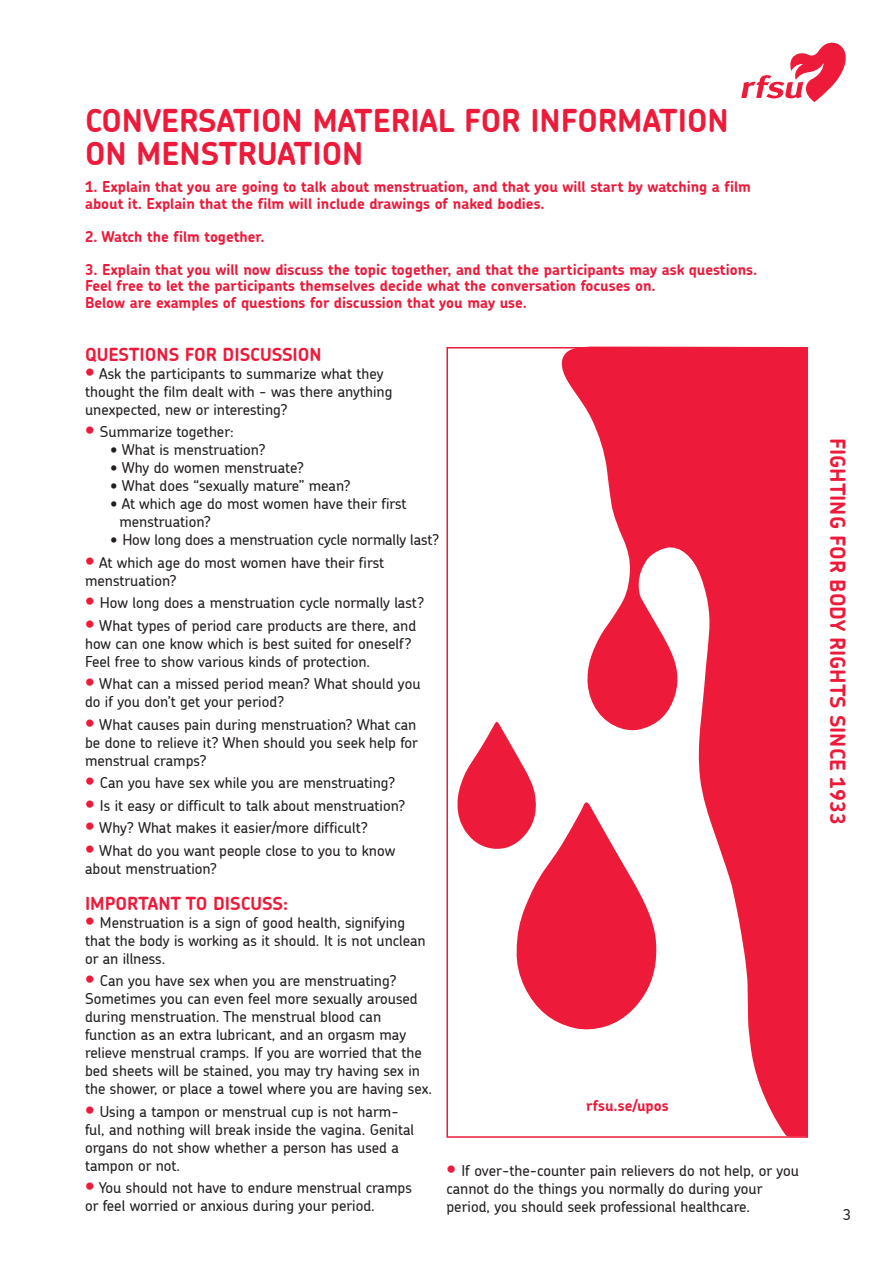
<style>
.page{position:relative;width:893px;height:1263px;background:#fff}
.page>*{position:absolute;margin:0;border:0;box-sizing:border-box;transform-origin:0 0}
.t1{font:700 31.5px/33px "Chevin";color:#ed1a3a}
.t2{font:700 21px "Chevin";color:#ed1a3a}
.t3{font:700 18px "Chevin";color:#ed1a3a}
.t4{font:500 15px/18px "Chevin";color:#231f20}
.t5{font:700 15px/16.5px "Chevin";color:#ed1a3a}
.s1{font-weight:700;font-size:21px;color:#ed1a3a}
</style>
<div class="page">
<svg style="left:561px;top:350px;width:244px;height:785px;fill:#ed1a3a"></svg>
<svg style="left:457px;top:722px;width:200px;height:308px"></svg>
<div style="left:446px;top:347px;width:362px;height:791px;border:2px solid #ed1a3a"></div>
<svg style="left:741px;top:43px;width:105px;height:59px"></svg>
<h1 class="t1" style="left:85px;top:103px;width:645px">CONVERSATION MATERIAL FOR INFORMATION<br>ON MENSTRUATION</h1>
<p class="t5" style="left:85px;top:178px;width:667px">1. Explain that you are going to talk about menstruation, and that you will start by watching a film about it. Explain that the film will include drawings of naked bodies.</p>
<p class="t5" style="left:85px;top:228px;width:181px">2. Watch the film together.</p>
<p class="t5" style="left:85px;top:261px;width:674px">3. Explain that you will now discuss the topic together, and that the participants may ask questions.<br>Feel free to let the participants themselves decide what the conversation focuses on.<br>Below are examples of questions for discussion that you may use.</p>
<p class="t3" style="left:85px;top:342px;width:238px">QUESTIONS FOR DISCUSSION</p>
<p class="t4" style="left:85px;top:364px;width:309px"><span class="s1">•</span> Ask the participants to summarize what they thought the film dealt with - was there anything unexpected, new or interesting?</p>
<p class="t4" style="left:85px;top:422px;width:150px"><span class="s1">•</span> Summarize together:</p>
<p class="t4" style="left:111px;top:440px;width:157px">• What is menstruation?</p>
<p class="t4" style="left:111px;top:458px;width:195px">• Why do women menstruate?</p>
<p class="t4" style="left:111px;top:476px;width:242px">• What does “sexually mature” mean?</p>
<p class="t4" style="left:119px;top:494px;width:289px;text-indent:-9px">• At which age do most women have their first menstruation?</p>
<p class="t4" style="left:111px;top:530px;width:331px">• How long does a menstruation cycle normally last?</p>
<p class="t4" style="left:85px;top:553px;width:301px"><span class="s1">•</span> At which age do most women have their first menstruation?</p>
<p class="t4" style="left:85px;top:593px;width:341px"><span class="s1">•</span> How long does a menstruation cycle normally last?</p>
<p class="t4" style="left:85px;top:616px;width:333px"><span class="s1">•</span> What types of period care products are there, and how can one know which is best suited for oneself?<br>Feel free to show various kinds of protection.</p>
<p class="t4" style="left:85px;top:674px;width:337px"><span class="s1">•</span> What can a missed period mean? What should you do if you don’t get your period?</p>
<p class="t4" style="left:85px;top:715px;width:335px;text-align:justify"><span class="s1">•</span> What causes pain during menstruation? What can be done to relieve it? When should you seek help for menstrual cramps?</p>
<p class="t4" style="left:85px;top:773px;width:312px"><span class="s1">•</span> Can you have sex while you are menstruating?</p>
<p class="t4" style="left:85px;top:796px;width:322px"><span class="s1">•</span> Is it easy or difficult to talk about menstruation?</p>
<p class="t4" style="left:85px;top:818px;width:285px"><span class="s1">•</span> Why? What makes it easier/more difficult?</p>
<p class="t4" style="left:85px;top:841px;width:312px"><span class="s1">•</span> What do you want people close to you to know about menstruation?</p>
<p class="t3" style="left:85px;top:891px;width:205px">IMPORTANT TO DISCUSS:</p>
<p class="t4" style="left:85px;top:913px;width:342px"><span class="s1">•</span> Menstruation is a sign of good health, signifying that the body is working as it should. It is not unclean or an illness.</p>
<p class="t4" style="left:85px;top:972px;width:349px"><span class="s1">•</span> Can you have sex when you are menstruating?<br>Sometimes you can even feel more sexually aroused during menstruation. The menstrual blood can function as an extra lubricant, and an orgasm may relieve menstrual cramps. If you are worried that the bed sheets will be stained, you may try having sex in the shower, or place a towel where you are having sex.</p>
<p class="t4" style="left:85px;top:1102px;width:331px"><span class="s1">•</span> Using a tampon or menstrual cup is not harm&shy;ful, and nothing will break inside the vagina. Genital organs do not show whether a person has used a tampon or not.</p>
<p class="t4" style="left:85px;top:1179px;width:328px"><span class="s1">•</span> You should not have to endure menstrual cramps or feel worried or anxious during your period.</p>
<p class="t5" style="left:586px;top:1097px;width:84px">rfsu.se/upos</p>
<p class="t4" style="left:446px;top:1161px;width:354px"><span class="s1">•</span> If over-the-counter pain relievers do not help, or you cannot do the things you normally do during your period, you should seek professional healthcare.</p>
<h2 class="t2" style="left:851px;top:437px;width:388px;rotate:90deg">FIGHTING FOR BODY RIGHTS SINCE 1933</h2>
<p class="t4" style="left:843px;top:1205px;width:10px">3</p>
</div>
